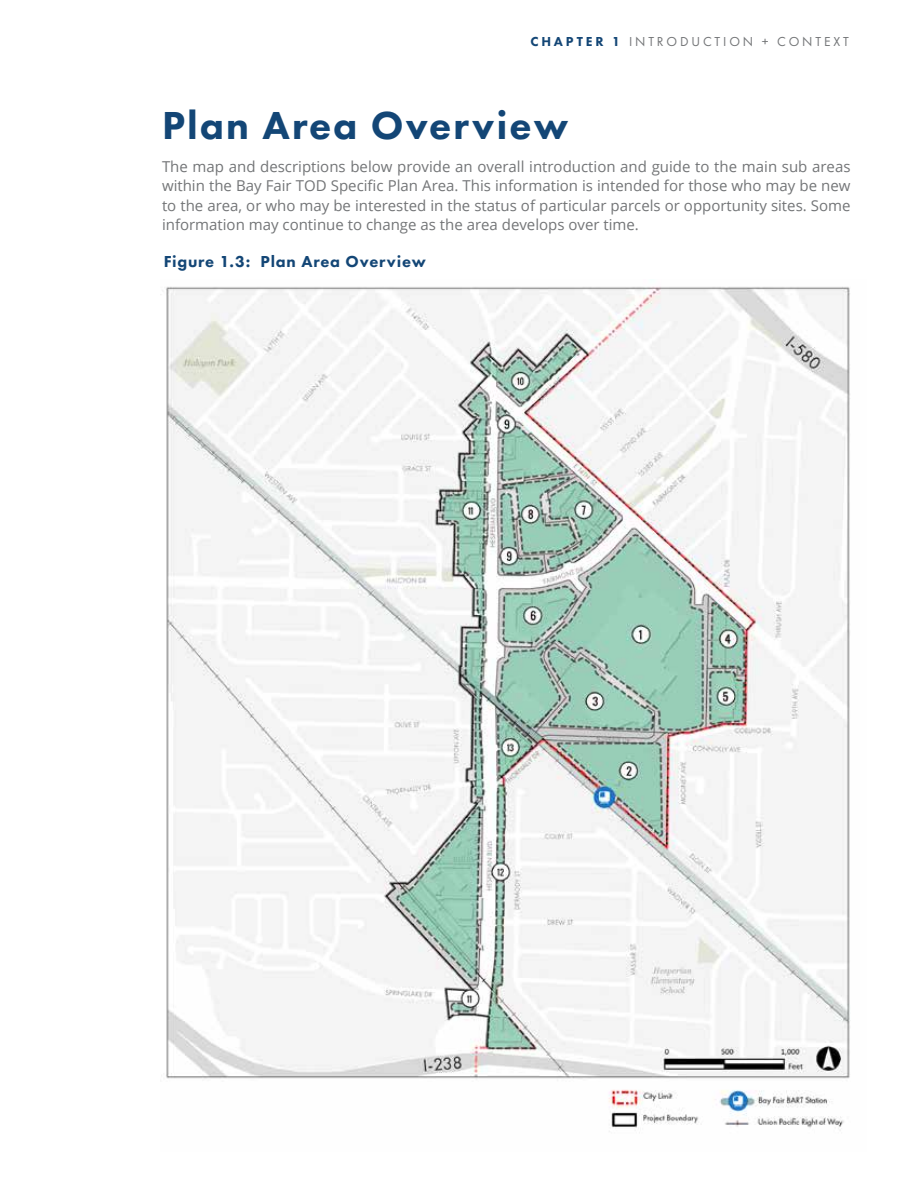
<style>
.page{position:relative;width:918px;height:1188px;background:#fff}
.page>*{position:absolute;margin:0;border:0;box-sizing:border-box;transform-origin:0 0}
.t1{font:800 40.5px "Futura PT";letter-spacing:.05em;color:#134676}
.t2{font:800 16.5px "Futura PT";letter-spacing:.05em;color:#134676}
.t3{font:15px/19.5px "Open Sans";color:#737577;text-align:justify}
.t4{font:13.5px "Futura PT";letter-spacing:.21em;color:#737577}
.s1{font-weight:800;color:#134676}
</style>
<div class="page">
<img style="left:162px;top:286px;width:688px;height:846px">
<p class="t4" style="left:530px;top:34px;width:320px"><span class="s1">CHAPTER 1</span> INTRODUCTION + CONTEXT</p>
<h1 class="t1" style="left:162px;top:100px;width:408px">Plan Area Overview</h1>
<p class="t3" style="left:162px;top:156px;width:690px">The map and descriptions below provide an overall introduction and guide to the main sub areas within the Bay Fair TOD Specific Plan Area. This information is intended for those who may be new to the area, or who may be interested in the status of particular parcels or opportunity sites. Some information may continue to change as the area develops over time.</p>
<p class="t2" style="left:164px;top:252px;width:264px">Figure 1.3: Plan Area Overview</p>
</div>
